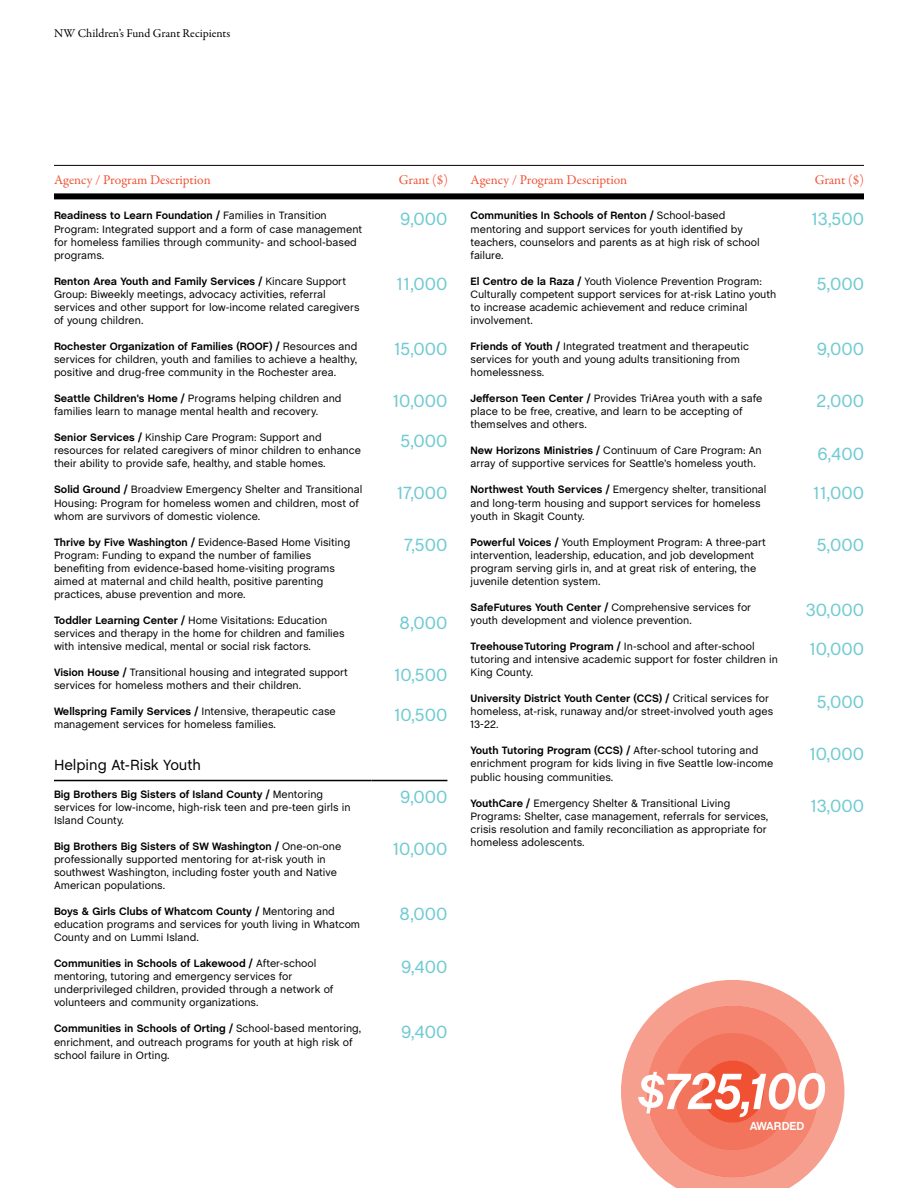
<style>
.page{position:relative;width:918px;height:1188px;background:#fff}
.page>*{position:absolute;margin:0;border:0;box-sizing:border-box;transform-origin:0 0}
.t1{font:italic 700 51.9px "Chalet";letter-spacing:-.035em;color:#fff}
.t2{font:18px "Chalet";color:#71cbd2}
.t3{font:15px "Chalet";color:#000}
.t4{font:13.5px "Garamond Premr Pro";letter-spacing:-.005em;color:#f05133}
.t5{font:12px "Garamond Premr Pro";color:#000}
.t6{font:700 11.85px "Chalet";color:#fff}
.t7{font:10.8px/13px "Chalet";color:#000}
.s1{font-weight:700}
</style>
<div class="page">
<hr style="left:54px;top:780px;width:318px;height:1px;background:#000">
<hr style="left:372px;top:780px;width:75px;height:1px;background:#000">
<hr style="left:54px;top:165px;width:810px;height:1px;background:#000">
<div style="left:54px;top:193px;width:810px;height:6px;background:#000"></div>
<svg style="left:621px;top:980px;width:223px;height:208px;fill:#f79f8f"></svg>
<svg style="left:647px;top:1006px;width:171px;height:171px;background:#f48772"></svg>
<div style="left:702px;top:1061px;width:62px;height:62px;background:#f05133;border-radius:50%"></div>
<p class="t5" style="left:54px;top:26px;width:178px">NW Children’s Fund Grant Recipients</p>
<p class="t4" style="left:54px;top:171px;width:158px">Agency / Program Description</p>
<p class="t4" style="left:399px;top:171px;width:51px">Grant ($)</p>
<p class="t4" style="left:471px;top:171px;width:158px">Agency / Program Description</p>
<p class="t4" style="left:815px;top:171px;width:51px">Grant ($)</p>
<p class="t7" style="left:54px;top:209px;width:310px"><span class="s1">Readiness to Learn Foundation /</span> Families in Transition Program: Integrated support and a form of case management for homeless families through community- and school-based programs.</p>
<h2 class="t2" style="left:400px;top:208px;width:49px">9,000</h2>
<p class="t7" style="left:54px;top:275px;width:307px"><span class="s1">Renton Area Youth and Family Services /</span> Kincare Support Group: Biweekly meetings, advocacy activities, referral services and other support for low-income related caregivers of young children.</p>
<h2 class="t2" style="left:397px;top:273px;width:52px">11,000</h2>
<p class="t7" style="left:54px;top:340px;width:305px;text-align:justify"><span class="s1">Rochester Organization of Families (ROOF) /</span> Resources and services for children, youth and families to achieve a healthy, positive and drug-free community in the Rochester area.</p>
<h2 class="t2" style="left:394px;top:338px;width:55px">15,000</h2>
<p class="t7" style="left:54px;top:392px;width:289px"><span class="s1">Seattle Children's Home /</span> Programs helping children and families learn to manage mental health and recovery.</p>
<h2 class="t2" style="left:393px;top:391px;width:56px">10,000</h2>
<p class="t7" style="left:54px;top:431px;width:308px"><span class="s1">Senior Services /</span> Kinship Care Program: Support and resources for related caregivers of minor children to enhance their ability to provide safe, healthy, and stable homes.</p>
<h2 class="t2" style="left:400px;top:430px;width:49px">5,000</h2>
<p class="t7" style="left:54px;top:483px;width:310px"><span class="s1">Solid Ground /</span> Broadview Emergency Shelter and Transitional<br>Housing: Program for homeless women and children, most of whom are survivors of domestic violence.</p>
<h2 class="t2" style="left:397px;top:482px;width:52px">17,000</h2>
<p class="t7" style="left:54px;top:536px;width:298px"><span class="s1">Thrive by Five Washington /</span> Evidence-Based Home Visiting Program: Funding to expand the number of families benefiting from evidence-based home-visiting programs aimed at maternal and child health, positive parenting practices, abuse prevention and more.</p>
<h2 class="t2" style="left:404px;top:534px;width:45px">7,500</h2>
<p class="t7" style="left:54px;top:614px;width:292px"><span class="s1">Toddler Learning Center /</span> Home Visitations: Education services and therapy in the home for children and families with intensive medical, mental or social risk factors.</p>
<h2 class="t2" style="left:400px;top:612px;width:49px">8,000</h2>
<p class="t7" style="left:54px;top:666px;width:295px"><span class="s1">Vision House /</span> Transitional housing and integrated support services for homeless mothers and their children.</p>
<h2 class="t2" style="left:394px;top:665px;width:55px">10,500</h2>
<p class="t7" style="left:54px;top:705px;width:283px"><span class="s1">Wellspring Family Services /</span> Intensive, therapeutic case management services for homeless families.</p>
<h2 class="t2" style="left:394px;top:704px;width:55px">10,500</h2>
<h3 class="t3" style="left:54px;top:756px;width:149px">Helping At-Risk Youth</h3>
<p class="t7" style="left:54px;top:788px;width:298px"><span class="s1">Big Brothers Big Sisters of Island County /</span> Mentoring services for low-income, high-risk teen and pre-teen girls in<br>Island County.</p>
<h2 class="t2" style="left:400px;top:786px;width:49px">9,000</h2>
<p class="t7" style="left:54px;top:840px;width:289px"><span class="s1">Big Brothers Big Sisters of SW Washington /</span> One-on-one professionally supported mentoring for at-risk youth in southwest Washington, including foster youth and Native American populations.</p>
<h2 class="t2" style="left:393px;top:838px;width:56px">10,000</h2>
<p class="t7" style="left:54px;top:905px;width:308px"><span class="s1">Boys &amp; Girls Clubs of Whatcom County /</span> Mentoring and education programs and services for youth living in Whatcom<br>County and on Lummi Island.</p>
<h2 class="t2" style="left:400px;top:903px;width:49px">8,000</h2>
<p class="t7" style="left:54px;top:957px;width:281px"><span class="s1">Communities in Schools of Lakewood /</span> After-school mentoring, tutoring and emergency services for underprivileged children, provided through a network of volunteers and community organizations.</p>
<h2 class="t2" style="left:401px;top:956px;width:48px">9,400</h2>
<p class="t7" style="left:54px;top:1022px;width:309px"><span class="s1">Communities in Schools of Orting /</span> School-based mentoring, enrichment, and outreach programs for youth at high risk of school failure in Orting.</p>
<h2 class="t2" style="left:401px;top:1021px;width:48px">9,400</h2>
<p class="t7" style="left:471px;top:209px;width:291px"><span class="s1">Communities In Schools of Renton /</span> School-based mentoring and support services for youth identified by teachers, counselors and parents as at high risk of school failure.</p>
<h2 class="t2" style="left:812px;top:208px;width:54px">13,500</h2>
<p class="t7" style="left:471px;top:275px;width:307px"><span class="s1">El Centro de la Raza /</span> Youth Violence Prevention Program:<br>Culturally competent support services for at-risk Latino youth to increase academic achievement and reduce criminal involvement.</p>
<h2 class="t2" style="left:817px;top:273px;width:49px">5,000</h2>
<p class="t7" style="left:471px;top:340px;width:280px"><span class="s1">Friends of Youth /</span> Integrated treatment and therapeutic services for youth and young adults transitioning from homelessness.</p>
<h2 class="t2" style="left:817px;top:338px;width:49px">9,000</h2>
<p class="t7" style="left:471px;top:392px;width:293px"><span class="s1">Jefferson Teen Center /</span> Provides TriArea youth with a safe place to be free, creative, and learn to be accepting of themselves and others.</p>
<h2 class="t2" style="left:817px;top:391px;width:49px">2,000</h2>
<p class="t7" style="left:471px;top:444px;width:293px"><span class="s1">New Horizons Ministries /</span> Continuum of Care Program: An array of supportive services for Seattle’s homeless youth.</p>
<h2 class="t2" style="left:817px;top:443px;width:48px">6,400</h2>
<p class="t7" style="left:471px;top:483px;width:297px"><span class="s1">Northwest Youth Services /</span> Emergency shelter, transitional and long-term housing and support services for homeless youth in Skagit County.</p>
<h2 class="t2" style="left:813px;top:482px;width:52px">11,000</h2>
<p class="t7" style="left:471px;top:536px;width:297px"><span class="s1">Powerful Voices /</span> Youth Employment Program: A three-part intervention, leadership, education, and job development program serving girls in, and at great risk of entering, the juvenile detention system.</p>
<h2 class="t2" style="left:817px;top:534px;width:49px">5,000</h2>
<p class="t7" style="left:471px;top:601px;width:282px"><span class="s1">SafeFutures Youth Center /</span> Comprehensive services for youth development and violence prevention.</p>
<h2 class="t2" style="left:806px;top:599px;width:60px">30,000</h2>
<p class="t7" style="left:471px;top:640px;width:309px"><span class="s1">TreehouseTutoring Program /</span> In-school and after-school tutoring and intensive academic support for foster children in<br>King County.</p>
<h2 class="t2" style="left:810px;top:638px;width:56px">10,000</h2>
<p class="t7" style="left:471px;top:692px;width:304px"><span class="s1">University District Youth Center (CCS) /</span> Critical services for homeless, at-risk, runaway and/or street-involved youth ages<br>13-22.</p>
<h2 class="t2" style="left:817px;top:691px;width:49px">5,000</h2>
<p class="t7" style="left:471px;top:744px;width:304px"><span class="s1">Youth Tutoring Program (CCS) /</span> After-school tutoring and enrichment program for kids living in five Seattle low-income public housing communities.</p>
<h2 class="t2" style="left:810px;top:743px;width:56px">10,000</h2>
<p class="t7" style="left:471px;top:797px;width:299px"><span class="s1">YouthCare /</span> Emergency Shelter &amp; Transitional Living Programs: Shelter, case management, referrals for services, crisis resolution and family reconciliation as appropriate for homeless adolescents.</p>
<h2 class="t2" style="left:811px;top:795px;width:55px">13,000</h2>
<h1 class="t1" style="left:637px;top:1061px;width:191px">$725,100</h1>
<p class="t6" style="left:750px;top:1119px;width:56px">AWARDED</p>
</div>
